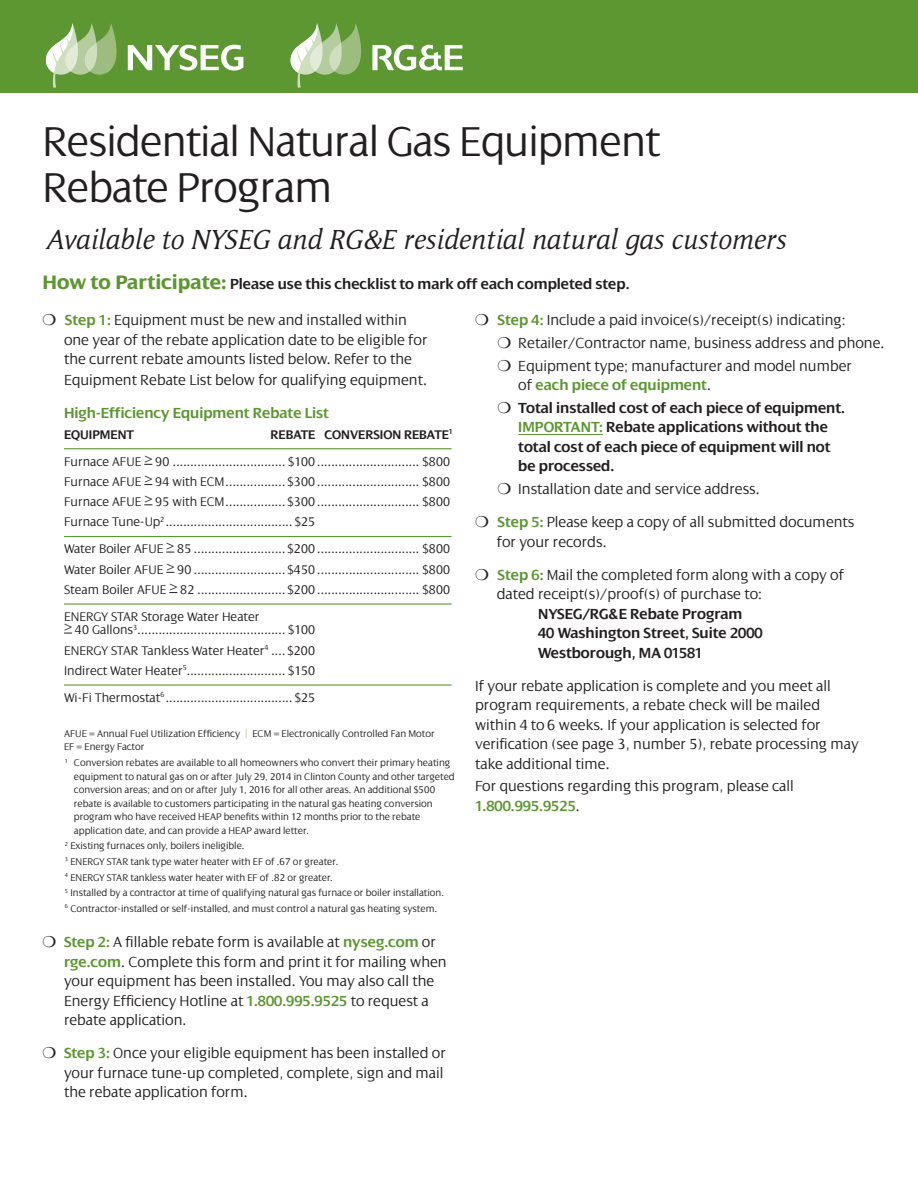
<style>
.page{position:relative;width:918px;height:1188px;background:#fff}
.page>*{position:absolute;margin:0;border:0;box-sizing:border-box;transform-origin:0 0}
.t1{font:300 45px/46.5px "Dialog";letter-spacing:-.02em;color:#231f20}
.t2{font:italic 28.5px "Memento";letter-spacing:.01em;color:#231f20}
.t3{font:300 15.75px/19.5px "Dialog";color:#231f20}
.t4{font:600 15.75px/19.5px "Dialog";color:#231f20}
.t5{font:600 15.75px "Dialog";color:#5c9731}
.t6{font:300 13.5px/20.2px "Dialog";color:#231f20;text-align:justify}
.t7{font:600 13.5px "Dialog";color:#231f20}
.t8{font:300 10.5px/13.5px "Dialog";color:#231f20}
.s1{font-weight:700;font-size:21px;color:#5c9731}
.s2{font-weight:600;color:#5c9731}
.s3{font-weight:600}
.s4{font-weight:300}
.s5{color:#5c9731}
</style>
<div class="page">
<hr style="left:64px;top:448px;width:388px;height:1px;background:#5c9731">
<hr style="left:64px;top:536px;width:388px;height:1px;background:#5c9731">
<hr style="left:64px;top:603px;width:388px;height:2px;background:#5c9731">
<hr style="left:64px;top:684px;width:388px;height:2px;background:#5c9731">
<hr style="left:518px;top:434px;width:85px;height:1px;background:#5c9731">
<div style="left:0;top:0;width:918px;height:93px;background:#5c9731"></div>
<svg style="left:46px;top:23px;width:197px;height:65px"></svg>
<svg style="left:291px;top:23px;width:172px;height:65px"></svg>
<h1 class="t1" style="left:42px;top:118px;width:619px">Residential Natural Gas Equipment<br>Rebate Program</h1>
<h2 class="t2" style="left:47px;top:223px;width:741px">Available to NYSEG and RG&amp;E residential natural gas customers</h2>
<p class="t4" style="left:42px;top:274px;width:589px"><span class="s1">How to Participate:</span> Please use this checklist to mark off each completed step.</p>
<p class="t3" style="left:64px;top:311px;width:365px"><span class="s2">Step 1:</span> Equipment must be new and installed within one year of the rebate application date to be eligible for the current rebate amounts listed below. Refer to the</p>
<p class="t3" style="left:64px;top:371px;width:365px">Equipment Rebate List below for qualifying equipment.</p>
<p class="t5" style="left:64px;top:405px;width:266px">High-Efficiency Equipment Rebate List</p>
<p class="t7" style="left:64px;top:427px;width:72px">EQUIPMENT</p>
<p class="t6" style="left:64px;top:421px;width:390px;line-height:27px;text-align:right"><span class="s3">REBATE CONVERSION REBATE</span><sup>1<br></sup>Furnace AFUE &gt; 90 ................................ $100 ............................. $800</p>
<p class="t6" style="left:64px;top:471px;width:388px">Furnace AFUE &gt; 94 with ECM................. $300 ............................. $800<br>Furnace AFUE &gt; 95 with ECM................. $300 ............................. $800<br>Furnace Tune-Up<sup>2</sup> .................................... $25</p>
<p class="t6" style="left:64px;top:539px;width:388px">Water Boiler AFUE &gt; 85 .......................... $200 ............................. $800<br>Water Boiler AFUE &gt; 90 .......................... $450 ............................. $800<br>Steam Boiler AFUE &gt; 82 ......................... $200 ............................. $800</p>
<p class="t6" style="left:64px;top:610px;width:253px;line-height:13.5px">ENERGY STAR Storage Water Heater<br>&gt; 40 Gallons<sup>3</sup>.......................................... $100</p>
<p class="t6" style="left:64px;top:640px;width:253px">ENERGY STAR Tankless Water Heater<sup>4</sup> .... $200<br>Indirect Water Heater<sup>5</sup>............................ $150</p>
<p class="t6" style="left:64px;top:687px;width:253px">Wi-Fi Thermostat<sup>6</sup> .................................... $25</p>
<p class="t8" style="left:64px;top:727px;width:372px">AFUE = Annual Fuel Utilization Efficiency <span class="s2">|</span> ECM = Electronically Controlled Fan Motor<br>EF = Energy Factor</p>
<p class="t8" style="left:74px;top:756px;width:382px;text-indent:-9px"><sup>1</sup> Conversion rebates are available to all homeowners who convert their primary heating equipment to natural gas on or after July 29, 2014 in Clinton County and other targeted conversion areas; and on or after July 1, 2016 for all other areas. An additional $500 rebate is available to customers participating in the natural gas heating conversion program who have received HEAP benefits within 12 months prior to the rebate application date, and can provide a HEAP award letter.</p>
<p class="t8" style="left:65px;top:838px;width:381px;line-height:15.6px"><sup>2</sup> Existing furnaces only, boilers ineligible.<br><sup>3</sup> ENERGY STAR tank type water heater with EF of .67 or greater.<br><sup>4</sup> ENERGY STAR tankless water heater with EF of .82 or greater.<br><sup>5</sup> Installed by a contractor at time of qualifying natural gas furnace or boiler installation.<br><sup>6</sup> Contractor-installed or self-installed, and must control a natural gas heating system.</p>
<p class="t3" style="left:64px;top:932px;width:384px"><span class="s2">Step 2:</span> A fillable rebate form is available at <span class="s2">nyseg.com</span> or <span class="s2">rge.com</span>. Complete this form and print it for mailing when your equipment has been installed. You may also call the Energy Efficiency Hotline at <span class="s2">1.800.995.9525</span> to request a rebate application.</p>
<p class="t3" style="left:64px;top:1043px;width:383px"><span class="s2">Step 3:</span> Once your eligible equipment has been installed or your furnace tune-up completed, complete, sign and mail the rebate application form.</p>
<p class="t3" style="left:518px;top:309px;width:368px;line-height:22.8px;text-indent:-21px"><span class="s2">Step 4:</span> Include a paid invoice(s)/receipt(s) indicating:<br>Retailer/Contractor name, business address and phone.<br>Equipment type; manufacturer and model number</p>
<p class="t4" style="left:518px;top:374px;width:328px;line-height:22.8px"><span class="s4">of</span> <span class="s5">each piece of equipment</span><span class="s4">.<br></span>Total installed cost of each piece of equipment.</p>
<p class="t4" style="left:518px;top:418px;width:314px"><span class="s5">IMPORTANT:</span> Rebate applications without the total cost of each piece of equipment will not be processed.</p>
<p class="t3" style="left:498px;top:473px;width:358px;line-height:33px;text-indent:21px">Installation date and service address.<br><span class="s2">Step 5:</span> Please keep a copy of all submitted documents</p>
<p class="t3" style="left:497px;top:525px;width:349px;line-height:33px">for your records.<br><span class="s2">Step 6:</span> Mail the completed form along with a copy of</p>
<p class="t3" style="left:497px;top:584px;width:267px">dated receipt(s)/proof(s) of purchase to:</p>
<p class="t4" style="left:538px;top:604px;width:226px">NYSEG/RG&amp;E Rebate Program<br>40 Washington Street, Suite 2000<br>Westborough, MA 01581</p>
<p class="t3" style="left:475px;top:676px;width:385px">If your rebate application is complete and you meet all program requirements, a rebate check will be mailed within 4 to 6 weeks. If your application is selected for verification (see page 3, number 5), rebate processing may take additional time.</p>
<p class="t3" style="left:475px;top:777px;width:320px">For questions regarding this program, please call<br><span class="s2">1.800.995.9525</span>.</p>
</div>
